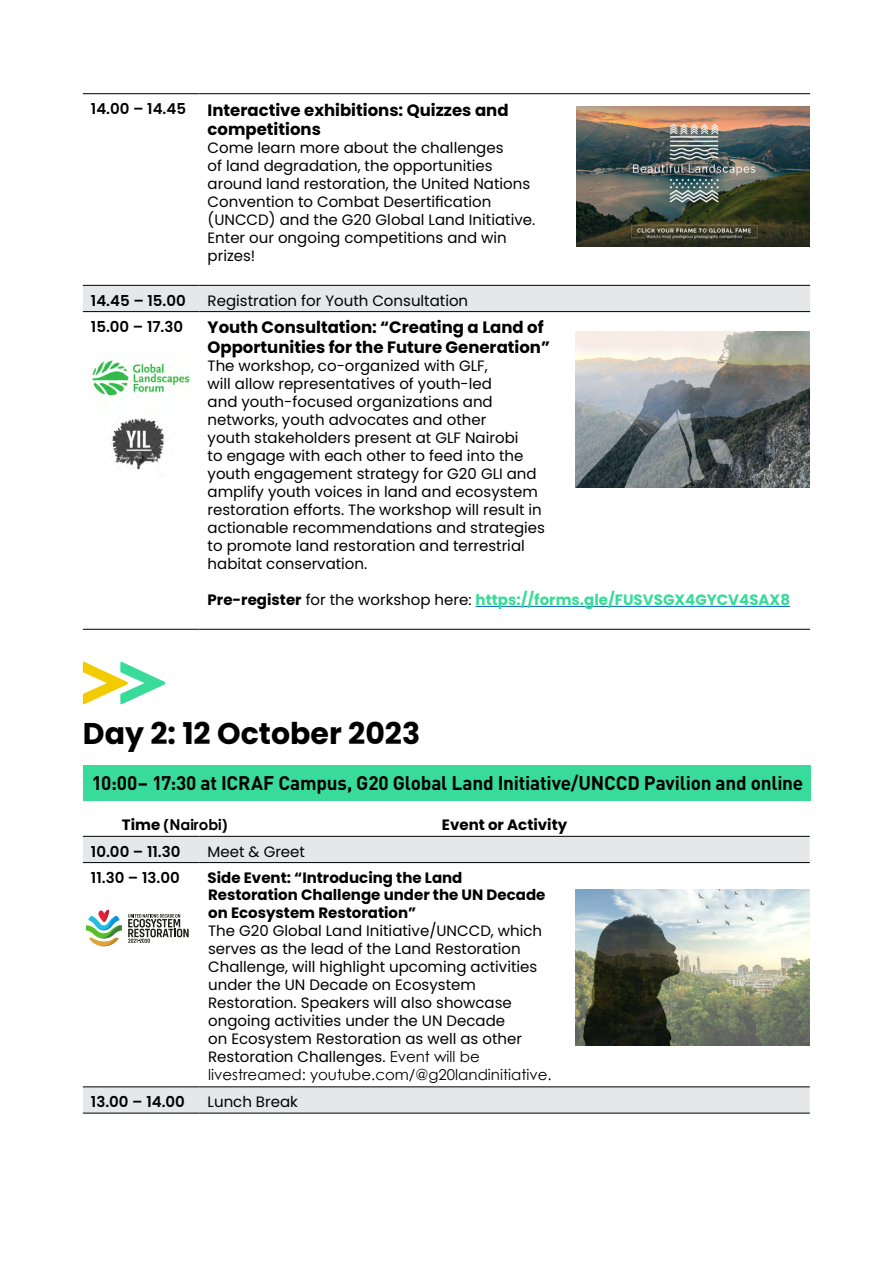
<style>
.page{position:relative;width:893px;height:1263px;background:#fff}
.page>*{position:absolute;margin:0;border:0;box-sizing:border-box;transform-origin:0 0}
.t1{font:700 30px "Poppins";color:#000}
.t2{font:700 19.5px "DIN";letter-spacing:-.01em;color:#000}
.t3{font:700 16.5px/19.8px "Poppins";color:#000}
.t4{font:15px/18px "Poppins";color:#000}
.t5{font:700 15px/17.7px "Poppins";color:#000}
.t6{font:600 15px "Poppins";color:#000}
.t7{font:700 15px "Poppins";color:#38db99}
.t8{font:15px "Century Gothic";color:#000}
.t9{font:700 15px "Century Gothic";color:#000}
.s1{color:#000}
.s2{font-weight:400;color:#000}
.s3{font-family:"Poppins"}
.s4{font-family:"Century Gothic"}
</style>
<div class="page">
<div style="left:83px;top:286px;width:727px;height:25px;background:#e6e7e8"></div>
<hr style="left:83px;top:93px;width:116px;height:1px;background:#000">
<hr style="left:199px;top:93px;width:611px;height:1px;background:#000">
<hr style="left:83px;top:629px;width:116px;height:1px;background:#000">
<hr style="left:199px;top:629px;width:611px;height:1px;background:#000">
<hr style="left:83px;top:285px;width:116px;height:1px;background:#000">
<hr style="left:199px;top:285px;width:611px;height:1px;background:#000">
<hr style="left:83px;top:311px;width:116px;height:1px;background:#000">
<hr style="left:199px;top:311px;width:611px;height:1px;background:#000">
<hr style="left:476px;top:606px;width:314px;height:1px;background:#0563c1">
<svg style="left:83px;top:837px;width:727px;height:276px"></svg>
<hr style="left:83px;top:1086px;width:116px;height:1px;background:#000">
<hr style="left:199px;top:1086px;width:611px;height:1px;background:#000">
<hr style="left:83px;top:1113px;width:116px;height:1px;background:#000">
<hr style="left:199px;top:1113px;width:611px;height:1px;background:#000">
<hr style="left:83px;top:836px;width:116px;height:1px;background:#000">
<hr style="left:199px;top:836px;width:611px;height:1px;background:#000">
<hr style="left:83px;top:862px;width:116px;height:1px;background:#000">
<hr style="left:199px;top:862px;width:611px;height:1px;background:#000">
<img style="left:576px;top:107px;width:234px;height:140px">
<img style="left:576px;top:331px;width:234px;height:156px">
<img style="left:576px;top:889px;width:234px;height:156px">
<svg style="left:83px;top:661px;width:82px;height:43px"></svg>
<svg style="left:86px;top:910px;width:36px;height:38px"></svg>
<svg style="left:128px;top:914px;width:61px;height:29px"></svg>
<div style="left:83px;top:765px;width:728px;height:35px;background:#38db99"></div>
<img style="left:91px;top:360px;width:99px;height:41px">
<img style="left:110px;top:418px;width:55px;height:55px">
<p class="t6" style="left:91px;top:100px;width:97px">14.00 – 14.45</p>
<p class="t3" style="left:208px;top:100px;width:302px">Interactive exhibitions: Quizzes and competitions</p>
<p class="t4" style="left:208px;top:139px;width:329px">Come learn more about the challenges<br>of land degradation, the opportunities around land restoration, the United Nations Convention to Combat Desertification (UNCCD) and the G20 Global Land Initiative.<br>Enter our ongoing competitions and win prizes!</p>
<p class="t6" style="left:91px;top:292px;width:96px">14.45 – 15.00</p>
<p class="t4" style="left:208px;top:291px;width:262px">Registration for Youth Consultation</p>
<p class="t6" style="left:91px;top:318px;width:94px">15.00 – 17.30</p>
<p class="t3" style="left:208px;top:318px;width:344px">Youth Consultation: “Creating a Land of<br>Opportunities for the Future Generation”</p>
<p class="t4" style="left:208px;top:357px;width:339px">The workshop, co-organized with GLF,<br>will allow representatives of youth-led<br>and youth-focused organizations and networks, youth advocates and other<br>youth stakeholders present at GLF Nairobi<br>to engage with each other to feed into the youth engagement strategy for G20 GLI and amplify youth voices in land and ecosystem restoration efforts. The workshop will result in actionable recommendations and strategies to promote land restoration and terrestrial habitat conservation.</p>
<p class="t7" style="left:208px;top:591px;width:584px"><span class="s1">Pre-register</span> <span class="s2">for the workshop here:</span> https://forms.gle/FUSVSGX4GYCV4SAX8</p>
<h1 class="t1" style="left:83px;top:716px;width:339px">Day 2: 12 October 2023</h1>
<h2 class="t2" style="left:92px;top:770px;width:713px">10:00– 17:30 at ICRAF Campus, G20 Global Land Initiative/UNCCD Pavilion and online</h2>
<p class="t9" style="left:122px;top:813px;width:107px"><span class="s3">Time</span> (Nairobi)</p>
<p class="t5" style="left:442px;top:816px;width:127px">Event or Activity</p>
<p class="t6" style="left:91px;top:843px;width:91px">10.00 – 11.30</p>
<p class="t4" style="left:208px;top:842px;width:99px">Meet &amp; Greet</p>
<p class="t6" style="left:91px;top:869px;width:90px">11.30 – 13.00</p>
<p class="t5" style="left:208px;top:869px;width:339px">Side Event: “Introducing the Land<br>Restoration Challenge under the UN Decade on Ecosystem Restoration”</p>
<p class="t4" style="left:208px;top:922px;width:336px">The G20 Global Land Initiative/UNCCD, which serves as the lead of the Land Restoration Challenge, will highlight upcoming activities under the UN Decade on Ecosystem Restoration. Speakers will also showcase ongoing activities under the UN Decade<br>on Ecosystem Restoration as well as other Restoration Challenges. <span class="s4">Event will be</span></p>
<p class="t8" style="left:208px;top:1064px;width:345px">livestreamed: youtube.com/@g20landinitiative.</p>
<p class="t6" style="left:91px;top:1093px;width:95px">13.00 – 14.00</p>
<p class="t4" style="left:208px;top:1093px;width:92px">Lunch Break</p>
</div>
